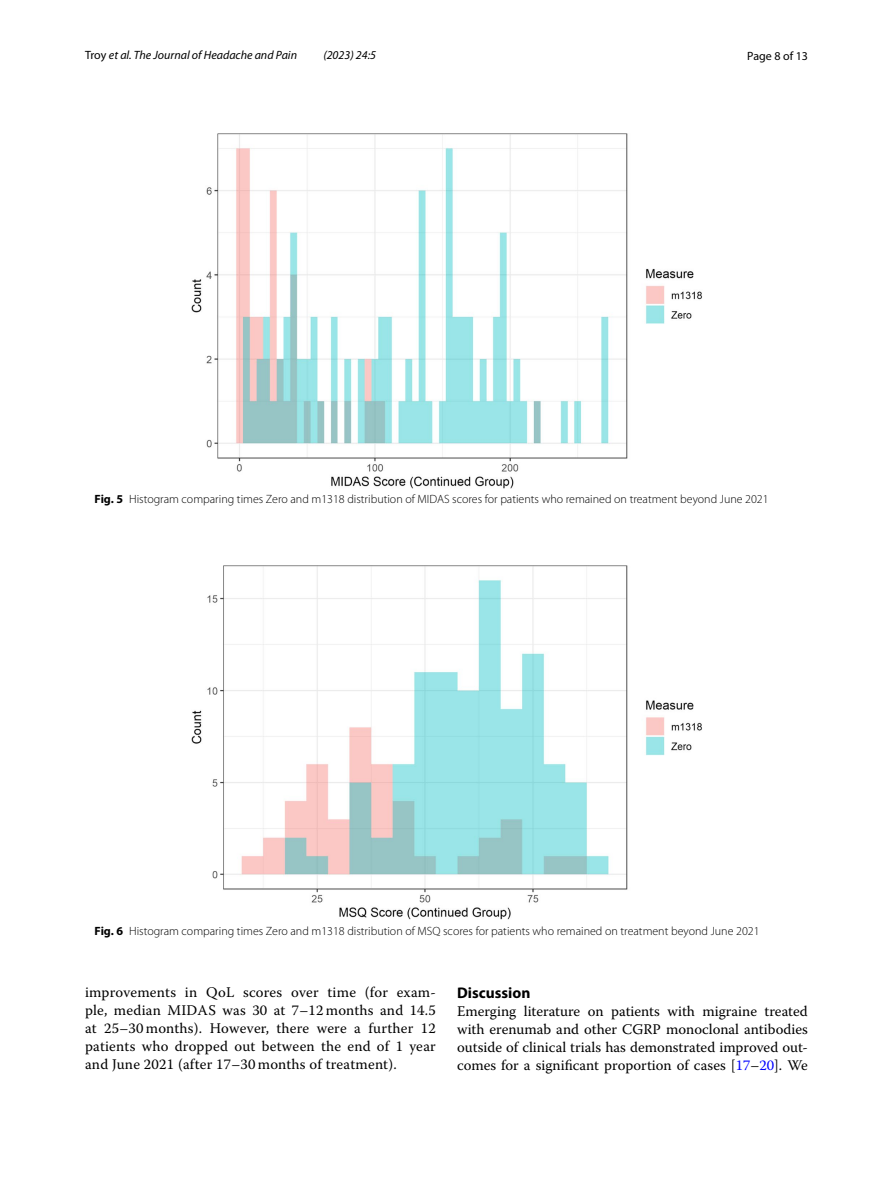
<style>
.page{position:relative;width:893px;height:1187px;background:#fff}
.page>*{position:absolute;margin:0;border:0;box-sizing:border-box;transform-origin:0 0}
.t1{font:700 15.45px "Myriad Pro";color:#000}
.t2{font:14.7px/18px "Warnock Pro";letter-spacing:.01em;color:#000;text-align:justify}
.t3{font:300 12px "Myriad Pro";color:#000}
.t4{font:italic 12px "Myriad Pro";color:#000}
.t5{font:12px "Myriad Pro";color:#000}
.s1{font-style:normal}
.s2{font-weight:700}
.s3{color:#00f}
</style>
<div class="page">
<img style="left:192px;top:133px;width:510px;height:355px">
<img style="left:192px;top:565px;width:510px;height:354px">
<p class="t4" style="left:85px;top:48px;width:214px"><span class="s1">Troy</span> et al. The Journal of Headache and Pain</p>
<p class="t4" style="left:323px;top:48px;width:54px">(2023) 24:5</p>
<p class="t5" style="left:747px;top:48px;width:62px">Page 8 of 13</p>
<p class="t3" style="left:95px;top:493px;width:676px"><span class="s2">Fig. 5</span> Histogram comparing times Zero and m1318 distribution of MIDAS scores for patients who remained on treatment beyond June 2021</p>
<p class="t3" style="left:95px;top:924px;width:666px"><span class="s2">Fig. 6</span> Histogram comparing times Zero and m1318 distribution of MSQ scores for patients who remained on treatment beyond June 2021</p>
<p class="t2" style="left:85px;top:983px;width:352px">improvements in QoL scores over time (for exam&shy;ple, median MIDAS was 30 at 7–12 months and 14.5 at 25–30 months). However, there were a further 12 patients who dropped out between the end of 1 year and June 2021 (after 17–30 months of treatment).</p>
<p class="t1" style="left:457px;top:982px;width:75px">Discussion</p>
<p class="t2" style="left:457px;top:1001px;width:352px">Emerging literature on patients with migraine treated with erenumab and other CGRP monoclonal antibodies outside of clinical trials has demonstrated improved out&shy;comes for a significant proportion of cases [<span class="s3">17</span>–<span class="s3">20</span>]. We</p>
</div>
